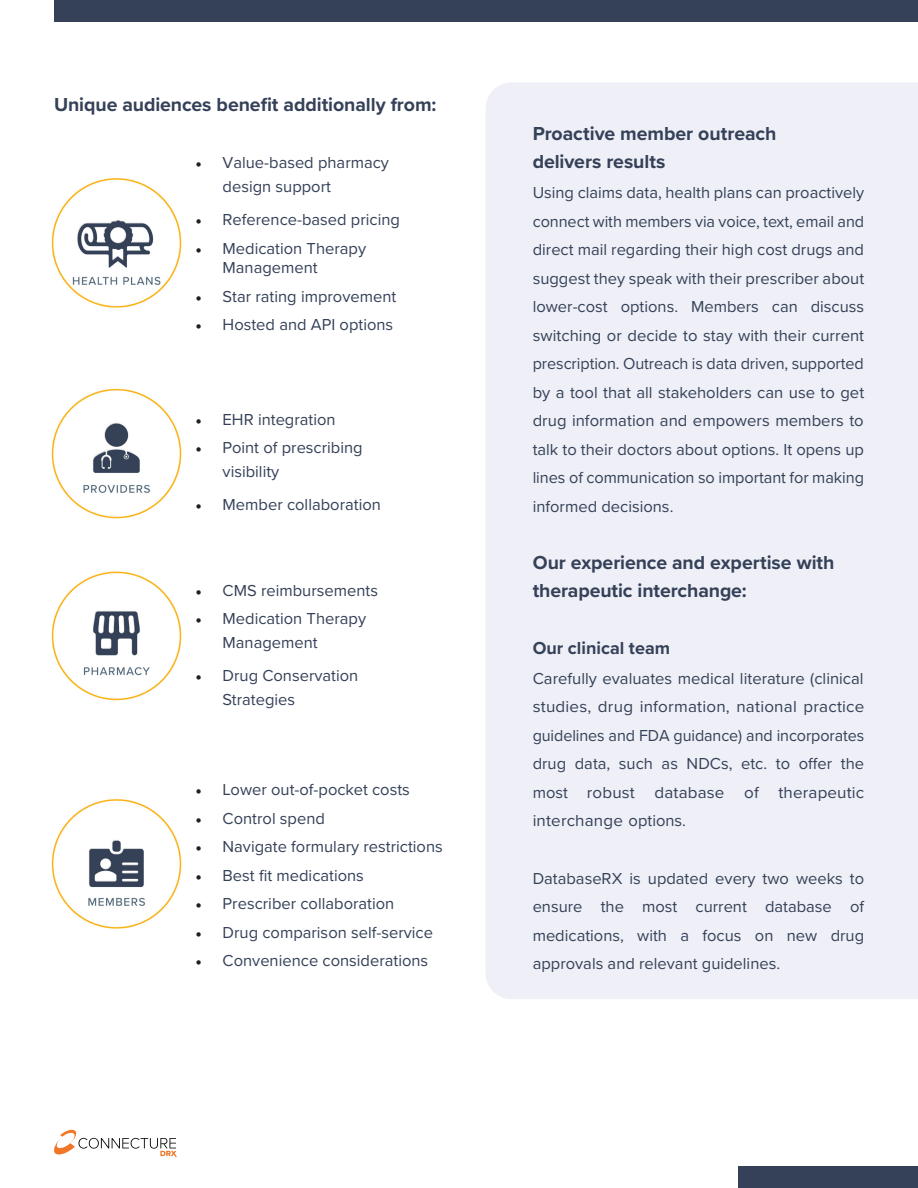
<style>
.page{position:relative;width:918px;height:1188px;background:#fff}
.page>*{position:absolute;margin:0;border:0;box-sizing:border-box;transform-origin:0 0}
.t1{font:700 19.5px/28.5px "Proxima Nova";letter-spacing:-.005em;color:#354158}
.t2{font:700 18px "Proxima Nova";color:#354158}
.t3{font:16.5px/28.5px "Proxima Nova";color:#354158}
.s1{font-family:"Minion Pro";color:#231f20}
</style>
<div class="page">
<div style="left:486px;top:83px;width:432px;height:916px;background:#eff0f7"></div>
<div style="left:54px;top:0;width:864px;height:22px;background:#354158"></div>
<div style="left:739px;top:1166px;width:179px;height:22px;background:#354158"></div>
<img style="left:51px;top:178px;width:131px;height:130px">
<img style="left:51px;top:388px;width:131px;height:131px">
<img style="left:51px;top:571px;width:131px;height:130px">
<img style="left:51px;top:799px;width:131px;height:130px">
<svg style="left:54px;top:1129px;width:123px;height:28px"></svg>
<p class="t1" style="left:54px;top:90px;width:384px">Unique audiences benefit additionally from:</p>
<p class="t3" style="left:223px;top:150px;width:168px;line-height:24px;text-indent:-27px"><span class="s1">•</span> Value-based pharmacy design support</p>
<p class="t3" style="left:196px;top:205px;width:206px"><span class="s1">•</span> Reference-based pricing</p>
<p class="t3" style="left:223px;top:238px;width:145px;line-height:19.5px;text-indent:-27px"><span class="s1">•</span> Medication Therapy<br>Management</p>
<p class="t3" style="left:196px;top:281px;width:202px"><span class="s1">•</span> Star rating improvement</p>
<p class="t3" style="left:196px;top:310px;width:199px"><span class="s1">•</span> Hosted and API options</p>
<p class="t3" style="left:196px;top:404px;width:142px"><span class="s1">•</span> EHR integration</p>
<p class="t3" style="left:223px;top:435px;width:142px;line-height:24px;text-indent:-27px"><span class="s1">•</span> Point of prescribing visibility</p>
<p class="t3" style="left:196px;top:490px;width:187px"><span class="s1">•</span> Member collaboration</p>
<p class="t3" style="left:196px;top:575px;width:184px"><span class="s1">•</span> CMS reimbursements</p>
<p class="t3" style="left:223px;top:606px;width:145px;line-height:24px;text-indent:-27px"><span class="s1">•</span> Medication Therapy<br>Management</p>
<p class="t3" style="left:223px;top:663px;width:137px;line-height:24px;text-indent:-27px"><span class="s1">•</span> Drug Conservation<br>Strategies</p>
<p class="t3" style="left:196px;top:775px;width:216px"><span class="s1">•</span> Lower out-of-pocket costs</p>
<p class="t3" style="left:196px;top:803px;width:131px"><span class="s1">•</span> Control spend</p>
<p class="t3" style="left:196px;top:832px;width:249px"><span class="s1">•</span> Navigate formulary restrictions</p>
<p class="t3" style="left:196px;top:860px;width:170px"><span class="s1">•</span> Best fit medications</p>
<p class="t3" style="left:196px;top:889px;width:200px"><span class="s1">•</span> Prescriber collaboration</p>
<p class="t3" style="left:196px;top:917px;width:239px"><span class="s1">•</span> Drug comparison self-service</p>
<p class="t3" style="left:196px;top:946px;width:234px"><span class="s1">•</span> Convenience considerations</p>
<p class="t1" style="left:533px;top:118px;width:245px">Proactive member outreach delivers results</p>
<p class="t3" style="left:533px;top:178px;width:333px;text-align:justify">Using claims data, health plans can proactively connect with members via voice, text, email and direct mail regarding their high cost drugs and suggest they speak with their prescriber about lower-cost options. Members can discuss switching or decide to stay with their current prescription. Outreach is data driven, supported by a tool that all stakeholders can use to get drug information and empowers members to talk to their doctors about options. It opens up lines of communication so important for making informed decisions.</p>
<p class="t1" style="left:533px;top:548px;width:303px">Our experience and expertise with therapeutic interchange:</p>
<p class="t2" style="left:533px;top:635px;width:139px">Our clinical team</p>
<p class="t3" style="left:533px;top:663px;width:333px;text-align:justify">Carefully evaluates medical literature (clinical studies, drug information, national practice guidelines and FDA guidance) and incorporates drug data, such as NDCs, etc. to offer the most robust database of therapeutic interchange options.</p>
<p class="t3" style="left:533px;top:863px;width:333px;text-align:justify">DatabaseRX is updated every two weeks to ensure the most current database of medications, with a focus on new drug approvals and relevant guidelines.</p>
</div>
